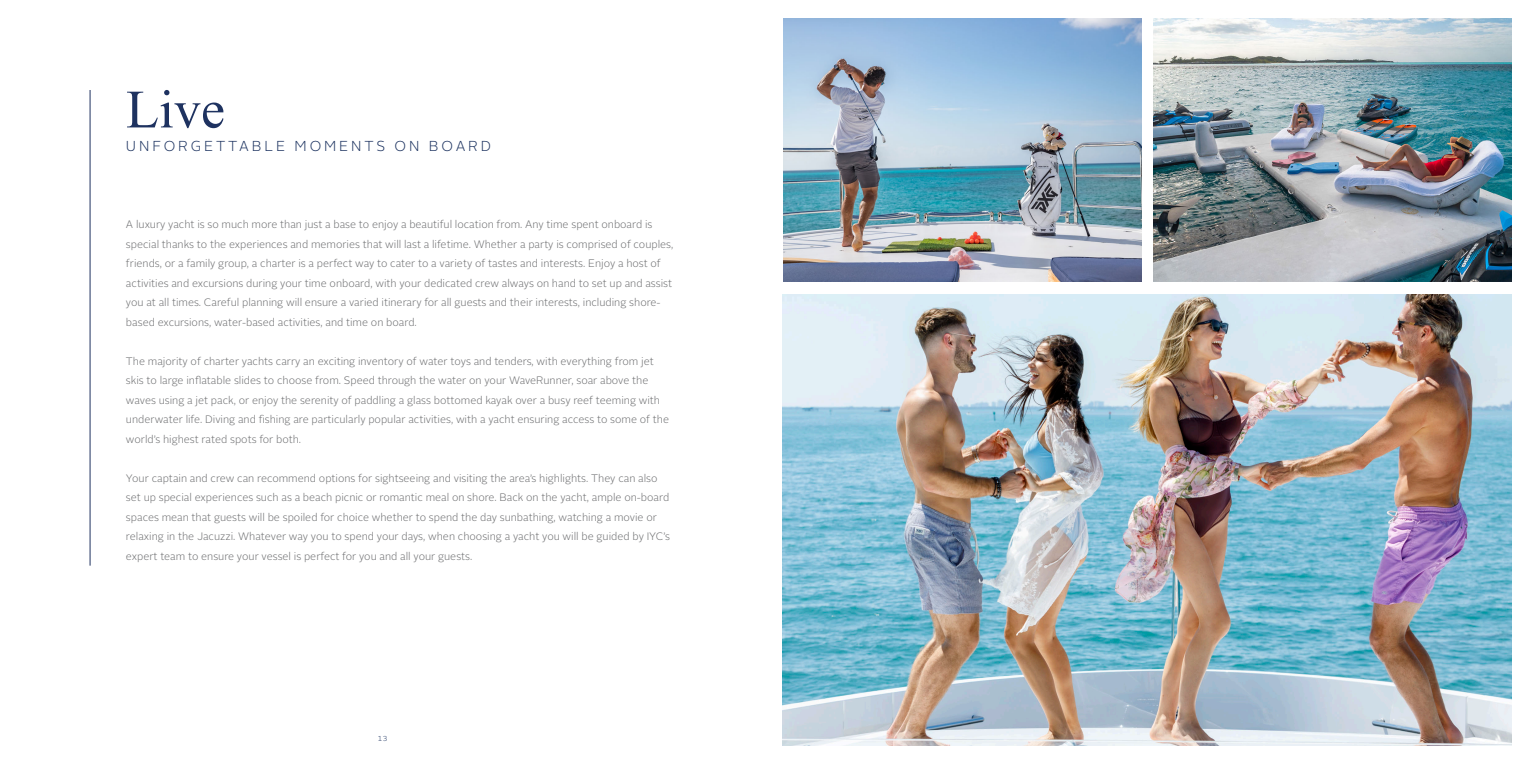
<style>
.page{position:relative;width:1530px;height:765px;background:#fff}
.page>*{position:absolute;margin:0;border:0;box-sizing:border-box;transform-origin:0 0}
.t1{font:54px "Times New Roman";color:#1e3260}
.t2{font:300 14.4px "Alright Sans LT";letter-spacing:.2em;color:#1d3360}
.t3{font:300 10.8px/19.5px "Alright Sans LT";color:#6d6e70}
.Footer_-_Grey_Caps_3{font:300 7.2px "Alright Sans LT";color:#1d3360}
</style>
<div class="page">
<hr style="left:90px;top:90px;width:1px;height:476px;background:#1e3260">
<img style="left:783px;top:295px;width:729px;height:451px">
<img style="left:1153px;top:18px;width:359px;height:264px">
<img style="left:783px;top:18px;width:359px;height:264px">
<p class="t1" style="left:126px;top:73px;width:100px">Live</p>
<p class="t2" style="left:126px;top:137px;width:367px">UNFORGETTABLE MOMENTS ON BOARD</p>
<p class="t3" style="left:126px;top:215px;width:549px">A luxury yacht is so much more than just a base to enjoy a beautiful location from. Any time spent onboard is special thanks to the experiences and memories that will last a lifetime. Whether a party is comprised of couples, friends, or a family group, a charter is a perfect way to cater to a variety of tastes and interests. Enjoy a host of activities and excursions during your time onboard, with your dedicated crew always on hand to set up and assist you at all times. Careful planning will ensure a varied itinerary for all guests and their interests, including shore&shy;based excursions, water-based activities, and time on board.</p>
<p class="t3" style="left:126px;top:352px;width:545px">The majority of charter yachts carry an exciting inventory of water toys and tenders, with everything from jet skis to large inflatable slides to choose from. Speed through the water on your WaveRunner, soar above the waves using a jet pack, or enjoy the serenity of paddling a glass bottomed kayak over a busy reef teeming with underwater life. Diving and fishing are particularly popular activities, with a yacht ensuring access to some of the world’s highest rated spots for both.</p>
<p class="t3" style="left:126px;top:469px;width:546px">Your captain and crew can recommend options for sightseeing and visiting the area’s highlights. They can also set up special experiences such as a beach picnic or romantic meal on shore. Back on the yacht, ample on-board spaces mean that guests will be spoiled for choice whether to spend the day sunbathing, watching a movie or relaxing in the Jacuzzi. Whatever way you to spend your days, when choosing a yacht you will be guided by IYC’s expert team to ensure your vessel is perfect for you and all your guests.</p>
<p class="Footer_-_Grey_Caps_3" style="left:378px;top:734px;width:11px">13</p>
</div>
